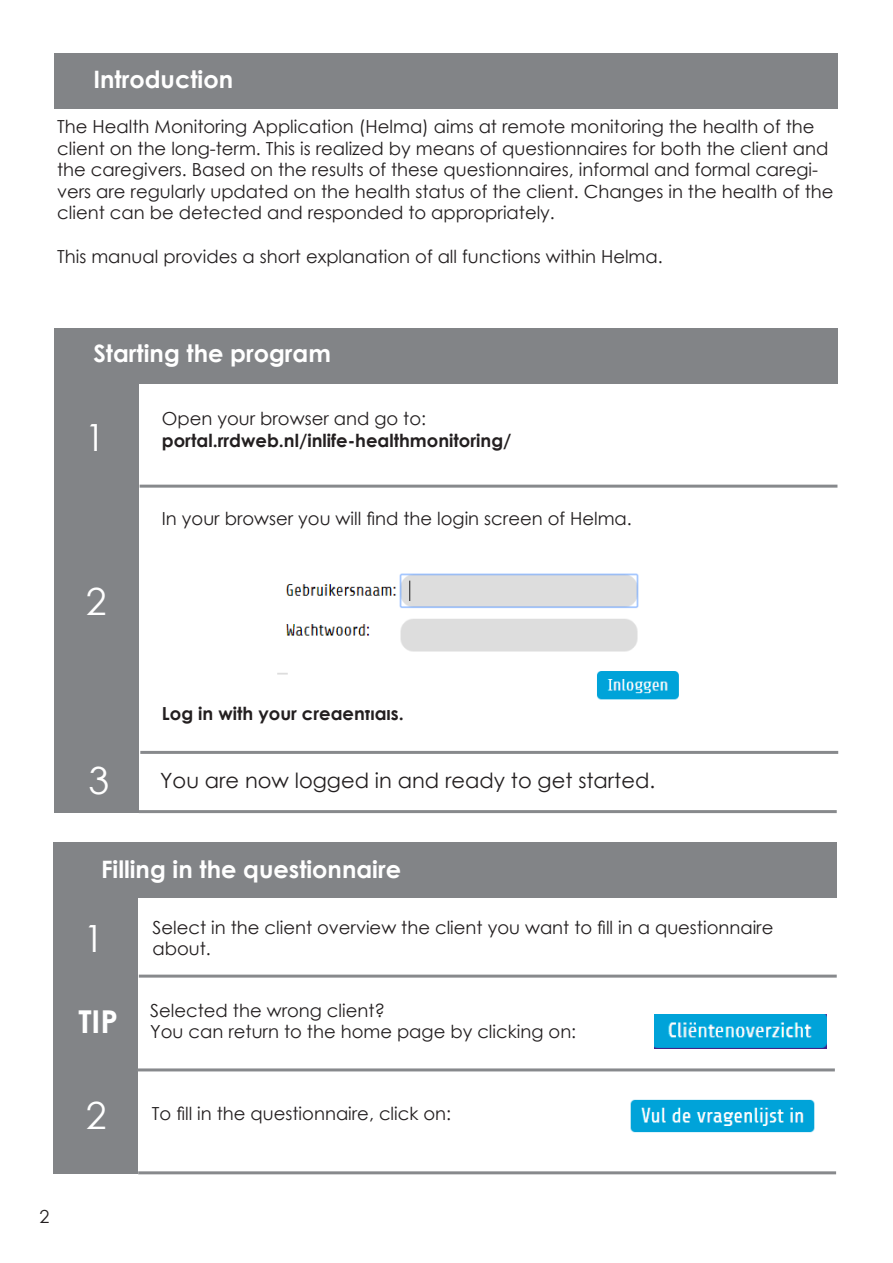
<style>
.page{position:relative;width:893px;height:1263px;background:#fff}
.page>*{position:absolute;margin:0;border:0;box-sizing:border-box;transform-origin:0 0}
.t1{font:37.5px "Century Gothic";color:#fff}
.t2{font:700 31.5px "Century Gothic";color:#fff}
.t3{font:700 24px "Century Gothic";color:#fff}
.t4{font:21px "Century Gothic";color:#231f20}
.t5{font:18px/21.6px "Century Gothic";color:#231f20}
.t6{font:700 18px "Century Gothic";color:#231f20}
</style>
<div class="page">
<div style="left:54px;top:340px;width:85px;height:473px;background:#828487"></div>
<div style="left:54px;top:328px;width:783px;height:56px;background:#828487"></div>
<hr style="left:140px;top:485px;width:697px;height:3px;background:#87898c">
<hr style="left:140px;top:751px;width:698px;height:3px;background:#87898c">
<hr style="left:138px;top:1171px;width:698px;height:3px;background:#87898c">
<hr style="left:139px;top:810px;width:698px;height:3px;background:#87898c">
<div style="left:54px;top:53px;width:783px;height:56px;background:#828487"></div>
<img style="left:277px;top:573px;width:402px;height:127px">
<img style="left:655px;top:1014px;width:171px;height:35px">
<div style="left:53px;top:842px;width:784px;height:56px;background:#828487"></div>
<div style="left:53px;top:879px;width:85px;height:295px;background:#828487"></div>
<hr style="left:139px;top:974px;width:698px;height:3px;background:#87898c">
<img style="left:630px;top:1099px;width:185px;height:33px">
<hr style="left:137px;top:1068px;width:698px;height:3px;background:#87898c">
<p class="t3" style="left:93px;top:61px;width:141px">Introduction</p>
<p class="t5" style="left:57px;top:115px;width:778px">The Health Monitoring Application (Helma) aims at remote monitoring the health of the client on the long-term. This is realized by means of questionnaires for both the client and the caregivers. Based on the results of these questionnaires, informal and formal caregi&shy;vers are regularly updated on the health status of the client. Changes in the health of the client can be detected and responded to appropriately.</p>
<p class="t5" style="left:57px;top:245px;width:607px">This manual provides a short explanation of all functions within Helma.</p>
<p class="t3" style="left:93px;top:335px;width:239px">Starting the program</p>
<p class="t1" style="left:85px;top:411px;width:22px">1</p>
<p class="t1" style="left:86px;top:575px;width:22px">2</p>
<p class="t5" style="left:162px;top:408px;width:266px">Open your browser and go to:</p>
<p class="t6" style="left:162px;top:427px;width:351px">portal.rrdweb.nl/inlife-healthmonitoring/</p>
<p class="t5" style="left:162px;top:508px;width:471px">In your browser you will find the login screen of Helma.</p>
<p class="t6" style="left:162px;top:699px;width:243px">Log in with your credentials.</p>
<p class="t1" style="left:88px;top:755px;width:22px">3</p>
<p class="t4" style="left:160px;top:765px;width:497px">You are now logged in and ready to get started.</p>
<p class="t3" style="left:101px;top:851px;width:301px">Filling in the questionnaire</p>
<p class="t5" style="left:153px;top:916px;width:622px">Select in the client overview the client you want to fill in a questionnaire</p>
<p class="t1" style="left:84px;top:912px;width:22px">1</p>
<p class="t5" style="left:153px;top:938px;width:60px">about.</p>
<p class="t2" style="left:78px;top:997px;width:41px">TIP</p>
<p class="t5" style="left:150px;top:999px;width:237px">Selected the wrong client?</p>
<p class="t5" style="left:150px;top:1021px;width:428px">You can return to the home page by clicking on:</p>
<p class="t1" style="left:86px;top:1089px;width:22px">2</p>
<p class="t5" style="left:152px;top:1102px;width:301px">To fill in the questionnaire, click on:</p>
<p class="t5" style="left:39px;top:1206px;width:11px">2</p>
</div>
